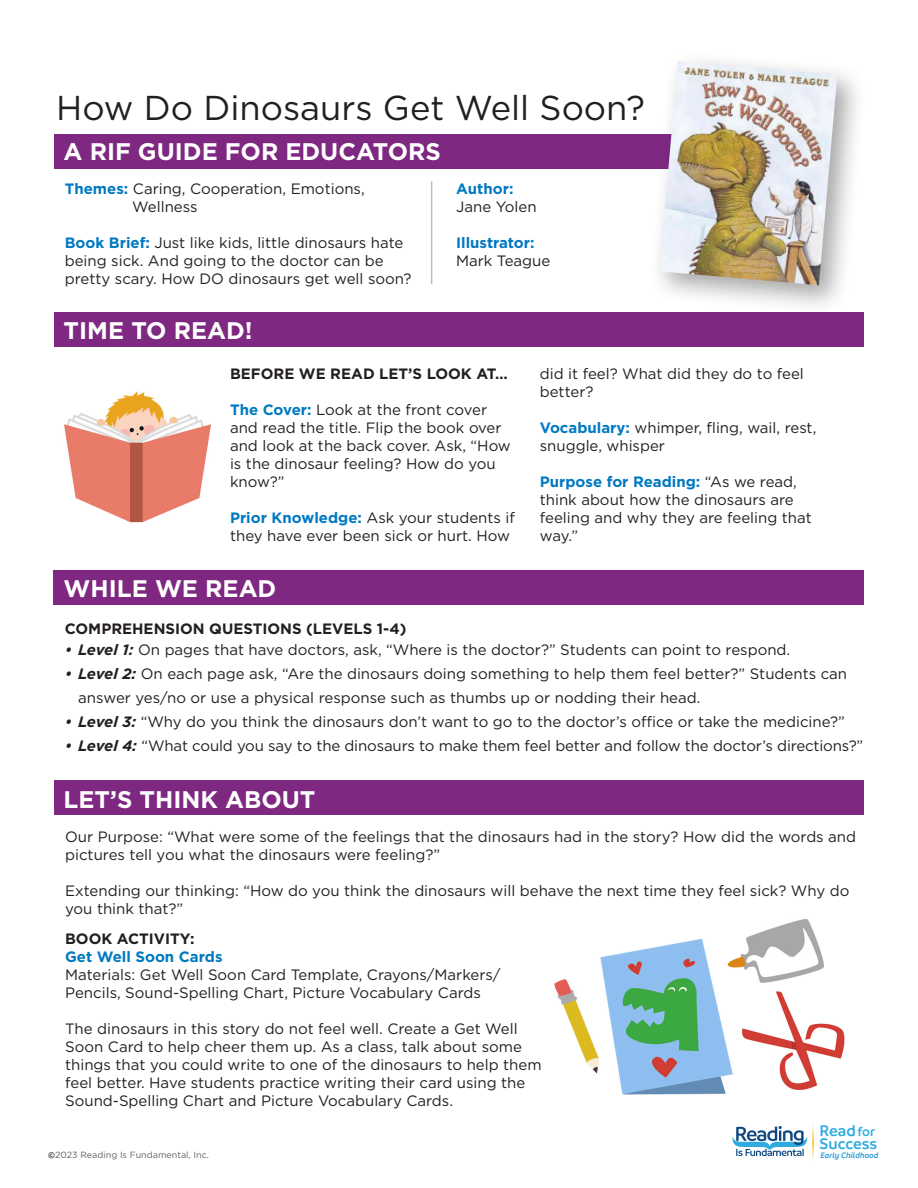
<style>
.page{position:relative;width:918px;height:1188px;background:#fff}
.page>*{position:absolute;margin:0;border:0;box-sizing:border-box;transform-origin:0 0}
.t1{font:34.5px "Gotham";color:#231f20}
.t2{font:700 24px "Gotham";color:#fff}
.t3{font:600 16.5px/12.8px "Branding";color:#30abdf}
.t4{font:15px/18px "Gotham";color:#231f20}
.t5{font:700 15px "Gotham";color:#231f20}
.t6{font:700 15px "Gotham";color:#0079c2}
.t7{font:9px "Gotham";color:#636366}
.t8{font:italic 600 8.55px "Branding";color:#299bd3}
.s1{font-weight:700;color:#0079c2}
.s2{font-weight:700;font-style:italic}
.s3{font-family:"Branding";font-weight:700}
.s4{font-size:13.8px}
</style>
<div class="page">
<div style="left:54px;top:570px;width:810px;height:35px;background:#7e2882"></div>
<hr style="left:431px;top:182px;width:1px;height:101px;background:#231f20">
<div style="left:54px;top:312px;width:809px;height:35px;background:#7e2882"></div>
<div style="left:54px;top:780px;width:809px;height:35px;background:#7e2882"></div>
<div style="left:54px;top:134px;width:762px;height:35px;background:#7e2882"></div>
<div style="left:649px;top:50px;width:218px;height:265px;background:#231f20;opacity:.4"></div>
<img style="left:659px;top:61px;width:178px;height:224px">
<img style="left:554px;top:918px;width:291px;height:177px">
<img style="left:64px;top:391px;width:147px;height:132px">
<svg style="left:813px;top:1124px;width:1px;height:35px"></svg>
<svg style="left:732px;top:1126px;width:75px;height:30px"></svg>
<p class="t1" style="left:56px;top:86px;width:590px">How Do Dinosaurs Get Well Soon?</p>
<p class="t2" style="left:64px;top:136px;width:379px">A RIF GUIDE FOR EDUCATORS</p>
<p class="t4" style="left:65px;top:179px;width:301px"><span class="s1">Themes:</span> Caring, Cooperation, Emotions,</p>
<p class="t4" style="left:132px;top:197px;width:67px">Wellness</p>
<p class="t4" style="left:65px;top:233px;width:348px"><span class="s1">Book Brief:</span> Just like kids, little dinosaurs hate being sick. And going to the doctor can be pretty scary. How DO dinosaurs get well soon?</p>
<p class="t2" style="left:64px;top:314px;width:191px">TIME TO READ!</p>
<p class="t6" style="left:456px;top:179px;width:59px">Author:</p>
<p class="t4" style="left:456px;top:197px;width:82px">Jane Yolen</p>
<p class="t6" style="left:456px;top:233px;width:80px">Illustrator:</p>
<p class="t4" style="left:456px;top:251px;width:96px">Mark Teague</p>
<p class="t5" style="left:230px;top:364px;width:279px">BEFORE WE READ LET’S LOOK AT…</p>
<p class="t4" style="left:230px;top:400px;width:282px"><span class="s1">The Cover:</span> Look at the front cover and read the title. Flip the book over and look at the back cover. Ask, “How is the dinosaur feeling? How do you know?”</p>
<p class="t4" style="left:230px;top:508px;width:286px"><span class="s1">Prior Knowledge:</span> Ask your students if they have ever been sick or hurt. How</p>
<p class="t4" style="left:540px;top:364px;width:266px">did it feel? What did they do to feel better?</p>
<p class="t4" style="left:540px;top:418px;width:278px"><span class="s1">Vocabulary:</span> whimper, fling, wail, rest, snuggle, whisper</p>
<p class="t4" style="left:540px;top:472px;width:274px"><span class="s1">Purpose for Reading:</span> “As we read, think about how the dinosaurs are feeling and why they are feeling that way.”</p>
<p class="t2" style="left:64px;top:572px;width:214px">WHILE WE READ</p>
<p class="t5" style="left:65px;top:619px;width:343px">COMPREHENSION QUESTIONS (LEVELS 1-4)</p>
<p class="t4" style="left:65px;top:641px;width:727px"><span class="s2">• Level 1:</span> On pages that have doctors, ask, “Where is the doctor?” Students can point to respond.</p>
<p class="t4" style="left:78px;top:662px;width:770px;line-height:24px;text-indent:-14px"><span class="s2">• Level 2:</span> On each page ask, “Are the dinosaurs doing something to help them feel better?” Students can answer yes/no or use a physical response such as thumbs up or nodding their head.</p>
<p class="t4" style="left:65px;top:713px;width:781px"><span class="s2">• Level 3:</span> “Why do you think the dinosaurs don’t want to go to the doctor’s office or take the medicine?”</p>
<p class="t4" style="left:65px;top:737px;width:800px"><span class="s2">• Level 4:</span> “What could you say to the dinosaurs to make them feel better and follow the doctor’s directions?”</p>
<p class="t2" style="left:64px;top:783px;width:253px">LET’S THINK ABOUT</p>
<p class="t4" style="left:65px;top:828px;width:792px">Our Purpose: “What were some of the feelings that the dinosaurs had in the story? How did the words and pictures tell you what the dinosaurs were feeling?”</p>
<p class="t4" style="left:65px;top:882px;width:786px">Extending our thinking: “How do you think the dinosaurs will behave the next time they feel sick? Why do you think that?”</p>
<p class="t5" style="left:65px;top:929px;width:131px">BOOK ACTIVITY:</p>
<p class="t6" style="left:65px;top:947px;width:159px">Get Well Soon Cards</p>
<p class="t4" style="left:65px;top:965px;width:437px">Materials: Get Well Soon Card Template, Crayons/Markers/</p>
<p class="t4" style="left:65px;top:983px;width:417px">Pencils, Sound-Spelling Chart, Picture Vocabulary Cards</p>
<p class="t4" style="left:65px;top:1019px;width:454px">The dinosaurs in this story do not feel well. Create a Get Well</p>
<p class="t4" style="left:65px;top:1037px;width:478px">Soon Card to help cheer them up. As a class, talk about some things that you could write to one of the dinosaurs to help them feel better. Have students practice writing their card using the Sound-Spelling Chart and Picture Vocabulary Cards.</p>
<p class="t7" style="left:48px;top:1149px;width:162px"><span class="s3">©</span>2023 Reading Is Fundamental, Inc.</p>
<p class="t3" style="left:820px;top:1124px;width:59px">Read<span class="s4">for<br></span>Success</p>
<p class="t8" style="left:820px;top:1151px;width:60px">Early Childhood</p>
</div>
